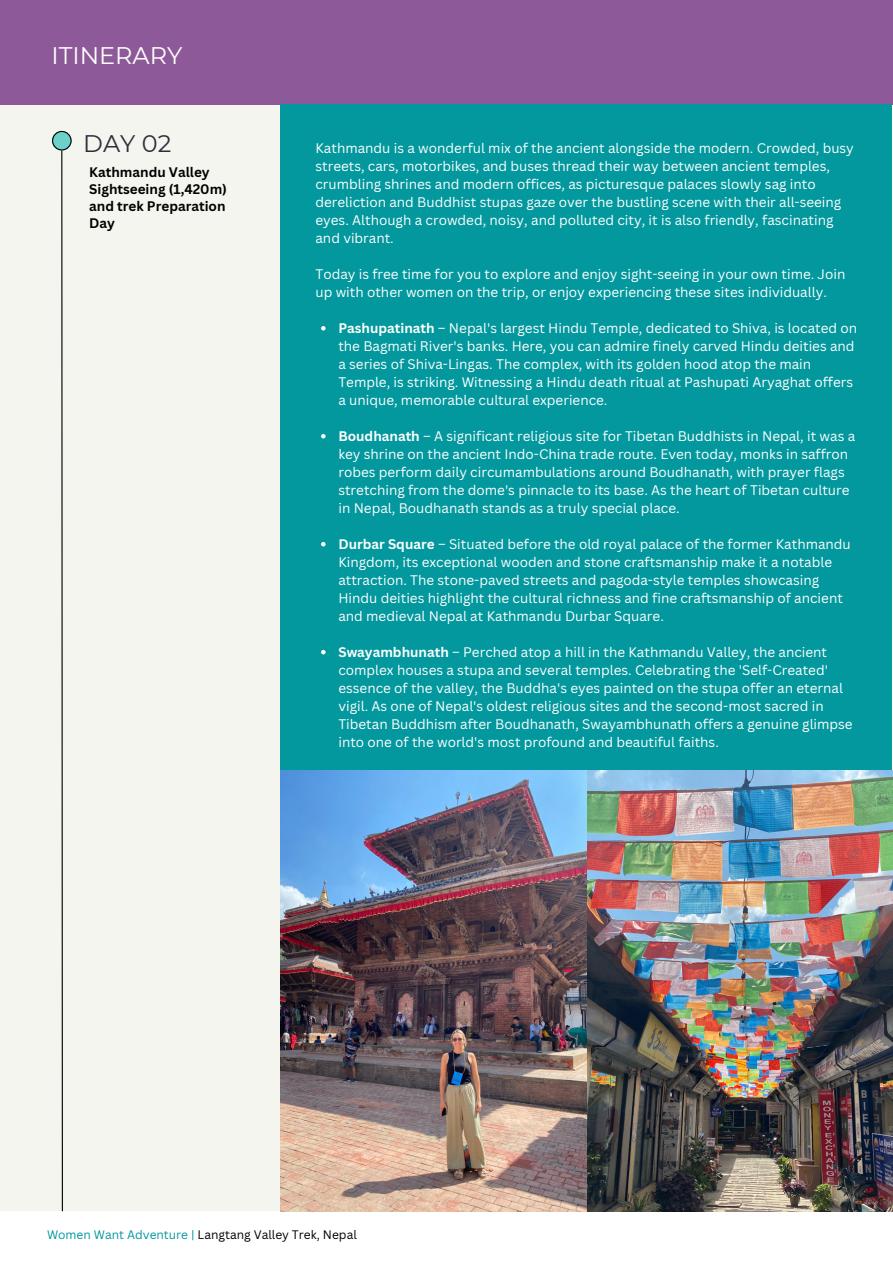
<style>
.page{position:relative;width:893px;height:1264px;background:#fff}
.page>*{position:absolute;margin:0;border:0;box-sizing:border-box;transform-origin:0 0}
.t1{font:24px "Montserrat";color:#fff}
.t2{font:24px "Montserrat";color:#2a2f3c}
.t3{font:13.5px/18px "Canva Sans";color:#fff}
.t4{font:700 13.5px/16.8px "Canva Sans";color:#000}
.t5{font:12px "Canva Sans";color:#000}
.s1{font-weight:700}
.s2{color:#03989e}
</style>
<div class="page">
<div style="left:0;top:104px;width:280px;height:1106px;background:#f5f5ef"></div>
<div style="left:0;top:0;width:892px;height:105px;background:#8e5998"></div>
<svg style="left:52px;top:131px;width:19px;height:1081px"></svg>
<div style="left:280px;top:104px;width:612px;height:1106px;background:#03989e"></div>
<svg style="left:321px;top:326px;width:4px;height:4px"></svg>
<svg style="left:321px;top:434px;width:4px;height:4px"></svg>
<svg style="left:321px;top:542px;width:4px;height:4px"></svg>
<svg style="left:321px;top:650px;width:4px;height:4px"></svg>
<img style="left:280px;top:770px;width:612px;height:441px">
<p class="t1" style="left:51px;top:41px;width:132px">ITINERARY</p>
<p class="t2" style="left:83px;top:129px;width:89px">DAY 02</p>
<p class="t4" style="left:89px;top:164px;width:139px">Kathmandu Valley<br>Sightseeing (1,420m) and trek Preparation<br>Day</p>
<p class="t3" style="left:315px;top:139px;width:540px">Kathmandu is a wonderful mix of the ancient alongside the modern. Crowded, busy streets, cars, motorbikes, and buses thread their way between ancient temples, crumbling shrines and modern offices, as picturesque palaces slowly sag into dereliction and Buddhist stupas gaze over the bustling scene with their all-seeing eyes. Although a crowded, noisy, and polluted city, it is also friendly, fascinating and vibrant.</p>
<p class="t3" style="left:315px;top:264px;width:531px">Today is free time for you to explore and enjoy sight-seeing in your own time. Join up with other women on the trip, or enjoy experiencing these sites individually.</p>
<p class="t3" style="left:338px;top:318px;width:520px"><span class="s1">Pashupatinath</span> – Nepal's largest Hindu Temple, dedicated to Shiva, is located on the Bagmati River's banks. Here, you can admire finely carved Hindu deities and a series of Shiva-Lingas. The complex, with its golden hood atop the main Temple, is striking. Witnessing a Hindu death ritual at Pashupati Aryaghat offers a unique, memorable cultural experience.</p>
<p class="t3" style="left:338px;top:426px;width:518px"><span class="s1">Boudhanath</span> – A significant religious site for Tibetan Buddhists in Nepal, it was a key shrine on the ancient Indo-China trade route. Even today, monks in saffron robes perform daily circumambulations around Boudhanath, with prayer flags stretching from the dome's pinnacle to its base. As the heart of Tibetan culture in Nepal, Boudhanath stands as a truly special place.</p>
<p class="t3" style="left:338px;top:534px;width:514px"><span class="s1">Durbar Square</span> – Situated before the old royal palace of the former Kathmandu Kingdom, its exceptional wooden and stone craftsmanship make it a notable attraction. The stone-paved streets and pagoda-style temples showcasing Hindu deities highlight the cultural richness and fine craftsmanship of ancient and medieval Nepal at Kathmandu Durbar Square.</p>
<p class="t3" style="left:338px;top:642px;width:516px"><span class="s1">Swayambhunath</span> – Perched atop a hill in the Kathmandu Valley, the ancient complex houses a stupa and several temples. Celebrating the 'Self-Created' essence of the valley, the Buddha's eyes painted on the stupa offer an eternal vigil. As one of Nepal's oldest religious sites and the second-most sacred in Tibetan Buddhism after Boudhanath, Swayambhunath offers a genuine glimpse into one of the world's most profound and beautiful faiths.</p>
<p class="t5" style="left:47px;top:1225px;width:311px"><span class="s2">Women Want Adventure |</span> Langtang Valley Trek, Nepal</p>
</div>
